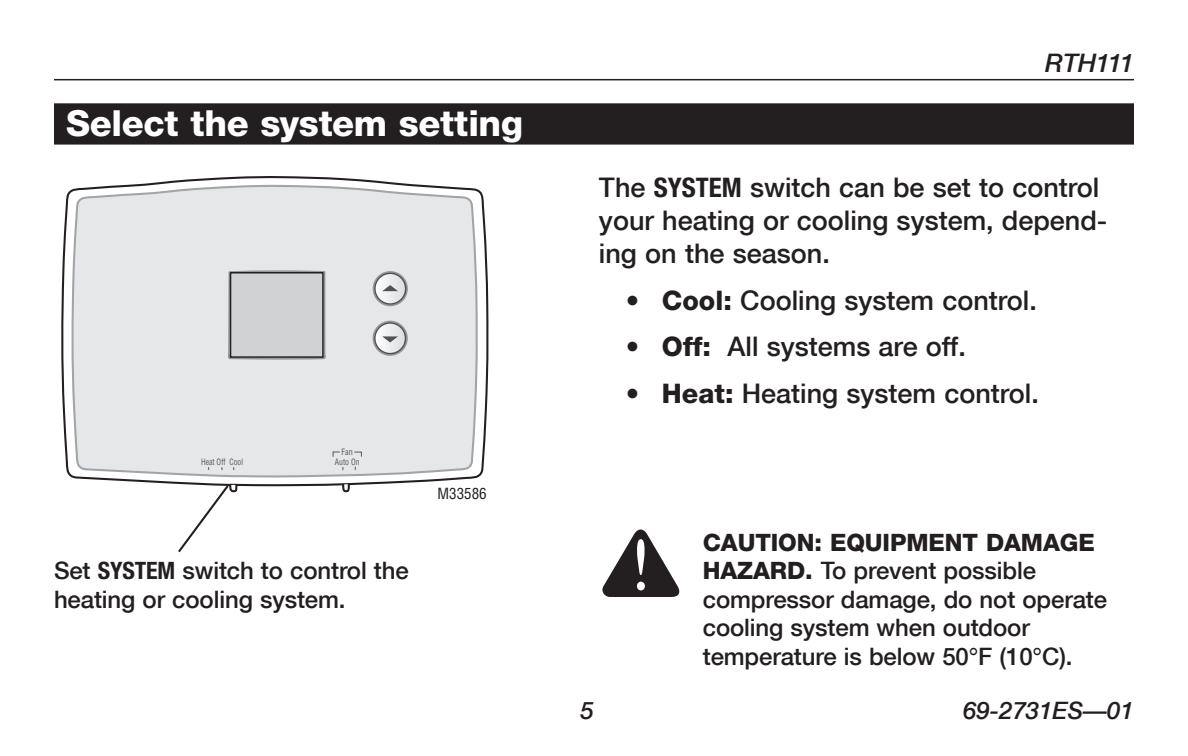
<style>
.page{position:relative;width:1188px;height:756px;background:#fff}
.page>*{position:absolute;margin:0;border:0;box-sizing:border-box;transform-origin:0 0}
.t1{font:800 36px "Helvetica Neue";letter-spacing:-.01em;color:#fff}
.t2{font:500 27px/33px "Helvetica Neue";color:#231f20}
.t3{font:italic 500 25.5px "Helvetica Neue";letter-spacing:-.035em;color:#231f20}
.t4{font:500 24px/28.5px "Helvetica Neue";letter-spacing:-.005em;color:#231f20}
.t5{font:italic 500 24px "Helvetica Neue";color:#231f20}
.t6{font:condensed 15px "Helvetica LT";color:#231f20}
.t7{font:condensed 8.4px "Helvetica LT";color:#57585a;scale:.9 1}
.t8{font:condensed 8.4px "Helvetica LT";color:#57585a;scale:.95 1}
.s1{font-weight:700;font-stretch:condensed}
.s2{font-weight:800}
</style>
<div class="page">
<hr style="left:54px;top:79px;width:1080px;height:1px;background:#231f20">
<svg style="left:61px;top:176px;width:428px;height:301px"></svg>
<svg style="left:71px;top:184px;width:407px;height:301px;fill:#e6e7e9"></svg>
<svg style="left:373px;top:321px;width:34px;height:34px"></svg>
<div style="left:373px;top:321px;width:35px;height:35px;border:2px solid #939598;border-radius:50%"></div>
<svg style="left:375px;top:323px;width:31px;height:31px"></svg>
<div style="left:374px;top:322px;width:32px;height:32px;border:2px solid #525254;border-radius:50%"></div>
<svg style="left:373px;top:272px;width:34px;height:34px"></svg>
<div style="left:373px;top:271px;width:35px;height:35px;border:2px solid #939598;border-radius:50%"></div>
<svg style="left:375px;top:273px;width:31px;height:31px"></svg>
<div style="left:374px;top:273px;width:32px;height:32px;border:2px solid #525254;border-radius:50%"></div>
<svg style="left:382px;top:336px;width:16px;height:7px"></svg>
<svg style="left:382px;top:285px;width:16px;height:6px"></svg>
<div style="left:54px;top:103px;width:1080px;height:42px;background:#231f20"></div>
<svg style="left:176px;top:270px;width:186px;height:283px"></svg>
<svg style="left:602px;top:529px;width:77px;height:68px"></svg>
<h1 class="t1" style="left:66px;top:101px;width:459px">Select the system setting</h1>
<p class="t8" style="left:341px;top:447px;width:13px">Fan</p>
<p class="t7" style="left:201px;top:456px;width:48px">Heat Off Cool</p>
<p class="t7" style="left:335px;top:456px;width:29px">Auto On</p>
<p class="t4" style="left:54px;top:556px;width:356px">Set <span class="s1">SYSTEM</span> switch to control the heating or cooling system.</p>
<p class="t6" style="left:438px;top:484px;width:51px">M33586</p>
<p class="t3" style="left:1045px;top:48px;width:90px">RTH111</p>
<p class="t2" style="left:599px;top:171px;width:510px">The <span class="s1">SYSTEM</span> switch can be set to control your heating or cooling system, depend&shy;ing on the season.</p>
<p class="t2" style="left:626px;top:283px;width:412px">• <span class="s2">Cool:</span> Cooling system control.</p>
<p class="t2" style="left:626px;top:330px;width:341px">• <span class="s2">Off:</span> All systems are off.</p>
<p class="t2" style="left:626px;top:376px;width:414px">• <span class="s2">Heat:</span> Heating system control.</p>
<p class="t4" style="left:703px;top:527px;width:406px"><span class="s2">CAUTION: EQUIPMENT DAMAGE<br>HAZARD.</span> To prevent possible compressor damage, do not operate cooling system when outdoor temperature is below 50°F (10°C).</p>
<p class="t5" style="left:581px;top:696px;width:15px">5</p>
<p class="t5" style="left:963px;top:696px;width:172px">69-2731ES—01</p>
</div>
